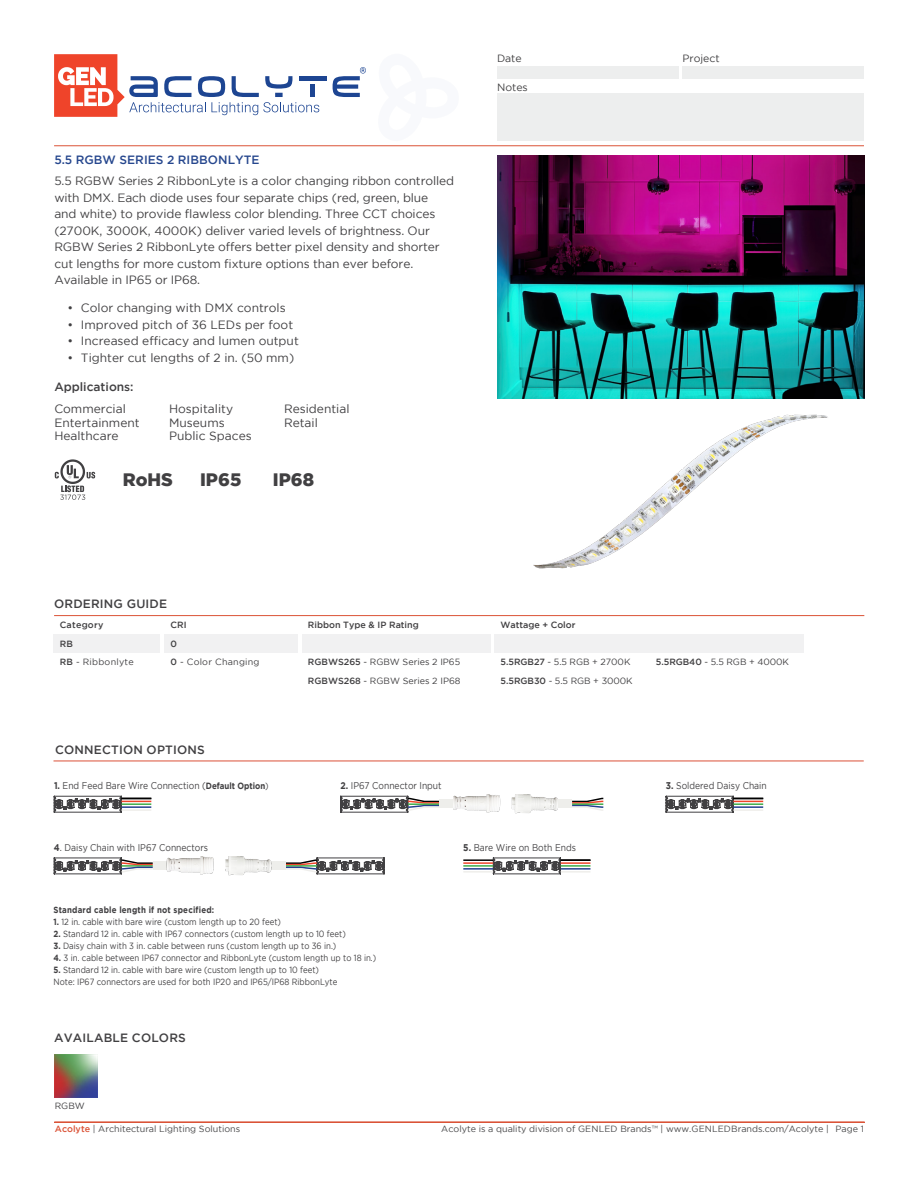
<style>
.page{position:relative;width:918px;height:1188px;background:#fff}
.page>*{position:absolute;margin:0;border:0;box-sizing:border-box;transform-origin:0 0}
.t1{font:900 18px "Gotham";color:#414042}
.t2{font:12px/16.5px "Gotham";letter-spacing:-.01em;color:#414042}
.t3{font:500 12px "Gotham";letter-spacing:.015em;color:#414042}
.t4{font:500 12px "Gotham";letter-spacing:.005em;color:#26478e}
.t5{font:10.5px "Gotham";color:#414042}
.t6{font:9.75px "Gotham";color:#414042;scale:.88 1}
.t7{font:9px/12px "Gotham";color:#414042;scale:.88 1}
.t8{font:9px "Gotham";color:#414042}
.t9{font:9px "Gotham";color:#4a4a4b}
.t10{font:500 9px "Gotham";color:#414042}
.t11{font:700 9px "Gotham";letter-spacing:.025em;color:#414042;scale:.88 1}
.t12{font:9px "Gotham";letter-spacing:.025em;color:#414042}
.t13{font:500 9px "Gotham";letter-spacing:.025em;color:#414042}
.s1{font-weight:500}
.s2{font-weight:700}
.s3{font-weight:700;font-size:9px}
.s4{font-size:9px}
.s5{font-weight:500;color:#db5337}
.s6{color:#58595b}
</style>
<div class="page">
<hr style="left:54px;top:146px;width:810px;height:1px;background:#db5336">
<div style="left:497px;top:66px;width:182px;height:12px;background:#edeeee"></div>
<div style="left:682px;top:66px;width:182px;height:12px;background:#edeeee"></div>
<div style="left:497px;top:93px;width:367px;height:47px;background:#edeeee"></div>
<svg style="left:54px;top:54px;width:265px;height:63px"></svg>
<div style="left:310px;top:85px;width:5px;height:12px;background:#1d4592"></div>
<hr style="left:299px;top:76px;width:27px;height:4px;background:#1d4592">
<svg style="left:333px;top:67px;width:33px;height:30px"></svg>
<hr style="left:54px;top:1122px;width:811px;height:1px;background:#db5337">
<hr style="left:54px;top:615px;width:810px;height:1px;background:#db5336">
<div style="left:54px;top:634px;width:106px;height:19px;background:#f1f1f2"></div>
<div style="left:164px;top:634px;width:133px;height:19px;background:#f1f1f2"></div>
<div style="left:302px;top:634px;width:188px;height:19px;background:#f1f1f2"></div>
<div style="left:495px;top:634px;width:309px;height:19px;background:#f1f1f2"></div>
<svg style="left:55px;top:459px;width:40px;height:41px"></svg>
<svg style="left:54px;top:796px;width:97px;height:17px"></svg>
<hr style="left:122px;top:803px;width:29px;height:2px;background:#41ad49">
<hr style="left:122px;top:806px;width:29px;height:2px;background:#25408f">
<hr style="left:122px;top:809px;width:29px;height:2px;background:#efeeeb">
<svg style="left:666px;top:796px;width:68px;height:17px"></svg>
<hr style="left:733px;top:798px;width:30px;height:1px;background:#000">
<hr style="left:733px;top:801px;width:30px;height:1px;background:#ef442a">
<hr style="left:733px;top:803px;width:30px;height:2px;background:#41ad49">
<hr style="left:733px;top:806px;width:30px;height:2px;background:#25408f">
<hr style="left:733px;top:809px;width:30px;height:2px;background:#efeeeb">
<svg style="left:340px;top:796px;width:101px;height:17px"></svg>
<svg style="left:54px;top:858px;width:99px;height:16px"></svg>
<svg style="left:571px;top:797px;width:33px;height:14px"></svg>
<svg style="left:286px;top:858px;width:99px;height:16px"></svg>
<hr style="left:54px;top:761px;width:810px;height:1px;background:#db5138">
<svg style="left:493px;top:858px;width:68px;height:16px"></svg>
<hr style="left:561px;top:859px;width:29px;height:2px;background:#000">
<hr style="left:463px;top:859px;width:30px;height:2px;background:#000">
<hr style="left:561px;top:862px;width:29px;height:2px;background:#ef442a">
<hr style="left:463px;top:862px;width:30px;height:2px;background:#ef442a">
<hr style="left:561px;top:865px;width:29px;height:2px;background:#41ad49">
<hr style="left:463px;top:865px;width:30px;height:2px;background:#41ad49">
<hr style="left:561px;top:868px;width:29px;height:2px;background:#25408f">
<hr style="left:463px;top:868px;width:30px;height:2px;background:#25408f">
<hr style="left:561px;top:871px;width:29px;height:2px;background:#efeeeb">
<hr style="left:463px;top:871px;width:30px;height:2px;background:#efeeeb">
<div style="left:439px;top:800px;width:15px;height:8px;background:#eeeeeb"></div>
<div style="left:557px;top:800px;width:15px;height:8px;background:#eeeeeb"></div>
<img style="left:453px;top:794px;width:105px;height:19px">
<div style="left:153px;top:861px;width:14px;height:9px;background:#eeeeeb"></div>
<div style="left:271px;top:861px;width:15px;height:9px;background:#eeeeeb"></div>
<img style="left:167px;top:856px;width:104px;height:19px">
<img style="left:497px;top:155px;width:367px;height:243px">
<img style="left:533px;top:414px;width:295px;height:155px">
<img style="left:55px;top:1055px;width:42px;height:43px">
<p class="t4" style="left:54px;top:153px;width:207px">5.5 RGBW SERIES 2 RIBBONLYTE</p>
<p class="t2" style="left:54px;top:173px;width:401px">5.5 RGBW Series 2 RibbonLyte is a color changing ribbon controlled with DMX. Each diode uses four separate chips (red, green, blue<br>and white) to provide flawless color blending. Three CCT choices (2700K, 3000K, 4000K) deliver varied levels of brightness. Our RGBW Series 2 RibbonLyte offers better pixel density and shorter cut lengths for more custom fixture options than ever before.<br>Available in IP65 or IP68.</p>
<p class="t2" style="left:67px;top:299px;width:220px">• Color changing with DMX controls</p>
<p class="t2" style="left:67px;top:316px;width:227px">• Improved pitch of 36 LEDs per foot</p>
<p class="t2" style="left:67px;top:332px;width:233px">• Increased efficacy and lumen output</p>
<p class="t2" style="left:67px;top:349px;width:228px">• Tighter cut lengths of 2 in. (50 mm)</p>
<p class="t3" style="left:54px;top:380px;width:81px">Applications:</p>
<p class="t2" style="left:54px;top:401px;width:73px">Commercial</p>
<p class="t2" style="left:169px;top:401px;width:66px">Hospitality</p>
<p class="t2" style="left:284px;top:401px;width:67px">Residential</p>
<p class="t2" style="left:54px;top:414px;width:87px">Entertainment</p>
<p class="t2" style="left:169px;top:414px;width:57px">Museums</p>
<p class="t2" style="left:284px;top:414px;width:35px">Retail</p>
<p class="t2" style="left:54px;top:428px;width:66px">Healthcare</p>
<p class="t2" style="left:169px;top:428px;width:84px">Public Spaces</p>
<h1 class="t1" style="left:123px;top:469px;width:52px">RoHS</h1>
<h1 class="t1" style="left:200px;top:469px;width:43px">IP65</h1>
<h1 class="t1" style="left:273px;top:469px;width:43px">IP68</h1>
<p class="t5" style="left:497px;top:53px;width:26px">Date</p>
<p class="t5" style="left:497px;top:82px;width:32px">Notes</p>
<p class="t5" style="left:682px;top:53px;width:39px">Project</p>
<p class="t3" style="left:54px;top:597px;width:115px">ORDERING GUIDE</p>
<p class="t13" style="left:60px;top:620px;width:45px">Category</p>
<p class="t10" style="left:170px;top:620px;width:18px">CRI</p>
<p class="t10" style="left:308px;top:620px;width:112px">Ribbon Type &amp; IP Rating</p>
<p class="t10" style="left:501px;top:620px;width:76px">Wattage + Color</p>
<p class="t10" style="left:60px;top:638px;width:15px">RB</p>
<p class="t10" style="left:170px;top:638px;width:8px">0</p>
<p class="t12" style="left:60px;top:657px;width:76px"><span class="s1">RB</span> - Ribbonlyte</p>
<p class="t12" style="left:170px;top:657px;width:91px"><span class="s1">0</span> - Color Changing</p>
<p class="t8" style="left:308px;top:657px;width:154px"><span class="s1">RGBWS265</span> - RGBW Series 2 IP65</p>
<p class="t8" style="left:501px;top:657px;width:131px"><span class="s1">5.5RGB27</span> - 5.5 RGB + 2700K</p>
<p class="t8" style="left:656px;top:657px;width:135px"><span class="s1">5.5RGB40</span> - 5.5 RGB + 4000K</p>
<p class="t8" style="left:308px;top:676px;width:154px"><span class="s1">RGBWS268</span> - RGBW Series 2 IP68</p>
<p class="t8" style="left:501px;top:676px;width:134px"><span class="s1">5.5RGB30</span> - 5.5 RGB + 3000K</p>
<p class="t3" style="left:55px;top:742px;width:151px">CONNECTION OPTIONS</p>
<p class="t6" style="left:54px;top:780px;width:246px"><span class="s2">1.</span> End Feed Bare Wire Connection (<span class="s3">Default Option</span><span class="s4">)</span></p>
<p class="t6" style="left:666px;top:781px;width:116px"><span class="s2">3.</span> Soldered Daisy Chain</p>
<p class="t6" style="left:341px;top:780px;width:116px"><span class="s2">2.</span> IP67 Connector Input</p>
<p class="t6" style="left:54px;top:842px;width:177px"><span class="s2">4</span>. Daisy Chain with IP67 Connectors</p>
<p class="t6" style="left:463px;top:842px;width:130px"><span class="s2">5.</span> Bare Wire on Both Ends</p>
<p class="t11" style="left:54px;top:905px;width:184px">Standard cable length if not specified:</p>
<p class="t7" style="left:54px;top:916px;width:260px"><span class="s2">1.</span> 12 in. cable with bare wire (custom length up to 20 feet)</p>
<p class="t7" style="left:54px;top:928px;width:334px"><span class="s2">2.</span> Standard 12 in. cable with IP67 connectors (custom length up to 10 feet)</p>
<p class="t7" style="left:54px;top:940px;width:323px"><span class="s2">3.</span> Daisy chain with 3 in. cable between runs (custom length up to 36 in.)</p>
<p class="t7" style="left:54px;top:952px;width:368px"><span class="s2">4.</span> 3 in. cable between IP67 connector and RibbonLyte (custom length up to 18 in.)</p>
<p class="t7" style="left:54px;top:964px;width:324px"><span class="s2">5.</span> Standard 12 in. cable with bare wire (custom length up to 10 feet)<br>Note: IP67 connectors are used for both IP20 and IP65/IP68 RibbonLyte</p>
<p class="t3" style="left:54px;top:1031px;width:133px">AVAILABLE COLORS</p>
<p class="t8" style="left:55px;top:1100px;width:32px">RGBW</p>
<p class="t9" style="left:55px;top:1124px;width:187px"><span class="s5">Acolyte</span> | Architectural Lighting Solutions</p>
<p class="t9" style="left:441px;top:1124px;width:424px">Acolyte is a quality division of GENLED Brands<span class="s6">™</span> | www.GENLEDBrands.com/Acolyte | Page 1</p>
</div>
